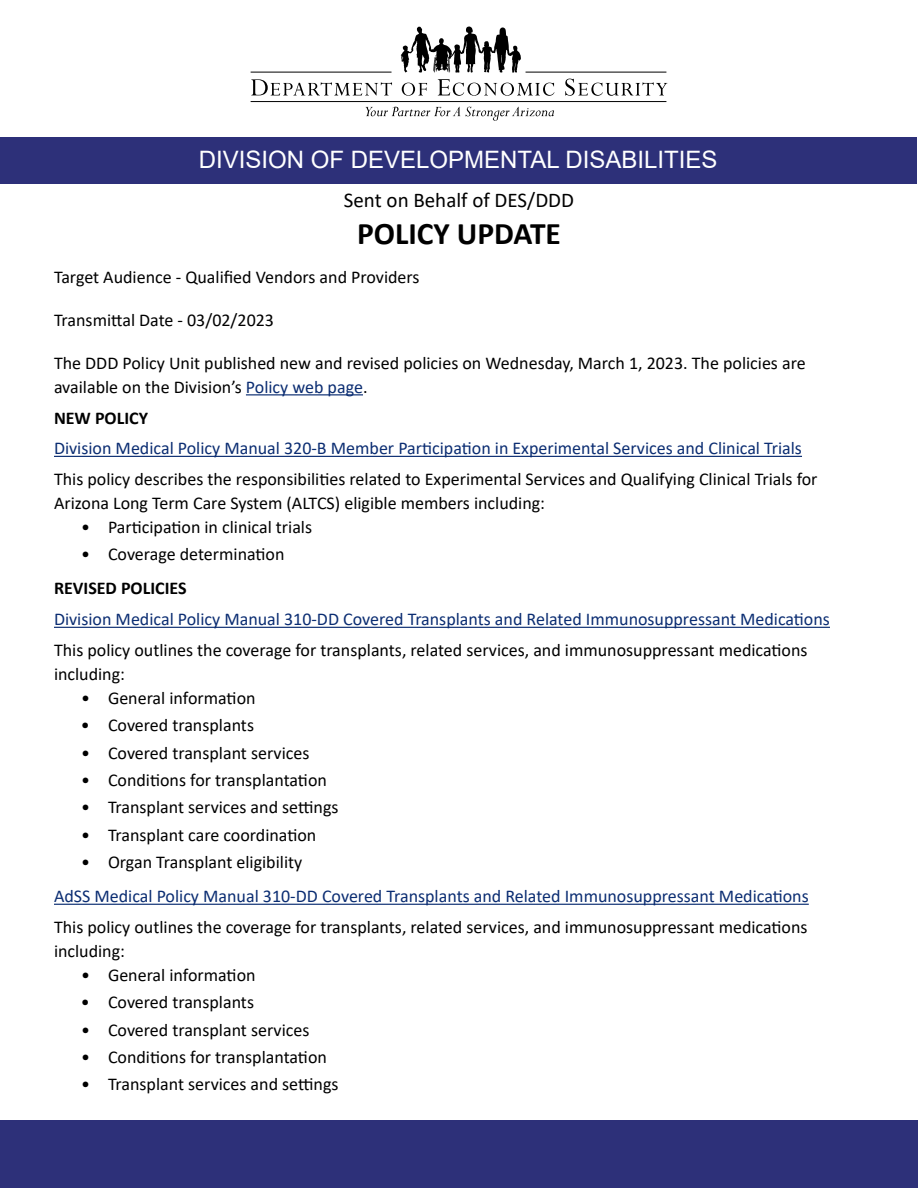
<style>
.page{position:relative;width:918px;height:1188px;background:#fff}
.page>*{position:absolute;margin:0;border:0;box-sizing:border-box;transform-origin:0 0}
.t1{font:700 31.5px "Calibri";color:#000}
.t2{font:24px "Arial";color:#fff}
.t3{font:21px "Calibri";color:#000}
.t4{font:18px/24px "Calibri";color:#000}
.t5{font:18px "Calibri";color:#0b2d72}
.t6{font:700 18px "Calibri";color:#000}
.s1{color:#0b2d72}
</style>
<div class="page">
<div style="left:0;top:1120px;width:918px;height:68px;background:#2d3079"></div>
<div style="left:1px;top:138px;width:916px;height:46px;background:#2d3079"></div>
<svg style="left:251px;top:79px;width:141px;height:16px"></svg>
<svg style="left:366px;top:107px;width:188px;height:14px"></svg>
<svg style="left:401px;top:27px;width:120px;height:46px"></svg>
<svg style="left:402px;top:83px;width:25px;height:13px"></svg>
<svg style="left:438px;top:79px;width:116px;height:17px"></svg>
<svg style="left:565px;top:79px;width:102px;height:17px"></svg>
<hr style="left:251px;top:72px;width:141px;height:1px;background:#000">
<hr style="left:526px;top:72px;width:140px;height:1px;background:#000">
<hr style="left:251px;top:101px;width:415px;height:1px;background:#000">
<hr style="left:246px;top:394px;width:117px;height:1px;background:#0b2d72">
<hr style="left:54px;top:456px;width:748px;height:1px;background:#0b2d72">
<hr style="left:54px;top:627px;width:776px;height:1px;background:#0b2d72">
<hr style="left:54px;top:904px;width:755px;height:1px;background:#0b2d72">
<h2 class="t2" style="left:199px;top:143px;width:520px">DIVISION OF DEVELOPMENTAL DISABILITIES</h2>
<p class="t3" style="left:344px;top:185px;width:232px">Sent on Behalf of DES/DDD</p>
<h1 class="t1" style="left:357px;top:212px;width:205px">POLICY UPDATE</h1>
<p class="t4" style="left:54px;top:264px;width:367px">Target Audience - Qualified Vendors and Providers</p>
<p class="t4" style="left:54px;top:307px;width:222px">Transmittal Date - 03/02/2023</p>
<p class="t4" style="left:54px;top:350px;width:753px">The DDD Policy Unit published new and revised policies on Wednesday, March 1, 2023. The policies are available on the Division’s <span class="s1">Policy web page</span>.</p>
<p class="t6" style="left:54px;top:405px;width:96px">NEW POLICY</p>
<p class="t5" style="left:54px;top:436px;width:750px">Division Medical Policy Manual 320-B Member Participation in Experimental Services and Clinical Trials</p>
<p class="t4" style="left:54px;top:467px;width:765px">This policy describes the responsibilities related to Experimental Services and Qualifying Clinical Trials for<br>Arizona Long Term Care System (ALTCS) eligible members including:</p>
<p class="t4" style="left:81px;top:515px;width:233px">• Participation in clinical trials</p>
<p class="t4" style="left:81px;top:542px;width:205px">• Coverage determination</p>
<p class="t6" style="left:54px;top:576px;width:134px">REVISED POLICIES</p>
<p class="t5" style="left:54px;top:607px;width:777px">Division Medical Policy Manual 310-DD Covered Transplants and Related Immunosuppressant Medications</p>
<p class="t4" style="left:54px;top:638px;width:755px">This policy outlines the coverage for transplants, related services, and immunosuppressant medications including:</p>
<p class="t4" style="left:81px;top:686px;width:176px">• General information</p>
<p class="t4" style="left:81px;top:713px;width:175px">• Covered transplants</p>
<p class="t4" style="left:81px;top:740px;width:230px">• Covered transplant services</p>
<p class="t4" style="left:81px;top:768px;width:247px">• Conditions for transplantation</p>
<p class="t4" style="left:81px;top:795px;width:259px">• Transplant services and settings</p>
<p class="t4" style="left:81px;top:822px;width:237px">• Transplant care coordination</p>
<p class="t4" style="left:81px;top:850px;width:223px">• Organ Transplant eligibility</p>
<p class="t5" style="left:54px;top:884px;width:756px">AdSS Medical Policy Manual 310-DD Covered Transplants and Related Immunosuppressant Medications</p>
<p class="t4" style="left:54px;top:914px;width:755px">This policy outlines the coverage for transplants, related services, and immunosuppressant medications including:</p>
<p class="t4" style="left:81px;top:962px;width:176px">• General information</p>
<p class="t4" style="left:81px;top:990px;width:175px">• Covered transplants</p>
<p class="t4" style="left:81px;top:1017px;width:230px">• Covered transplant services</p>
<p class="t4" style="left:81px;top:1044px;width:247px">• Conditions for transplantation</p>
<p class="t4" style="left:81px;top:1072px;width:259px">• Transplant services and settings</p>
</div>
